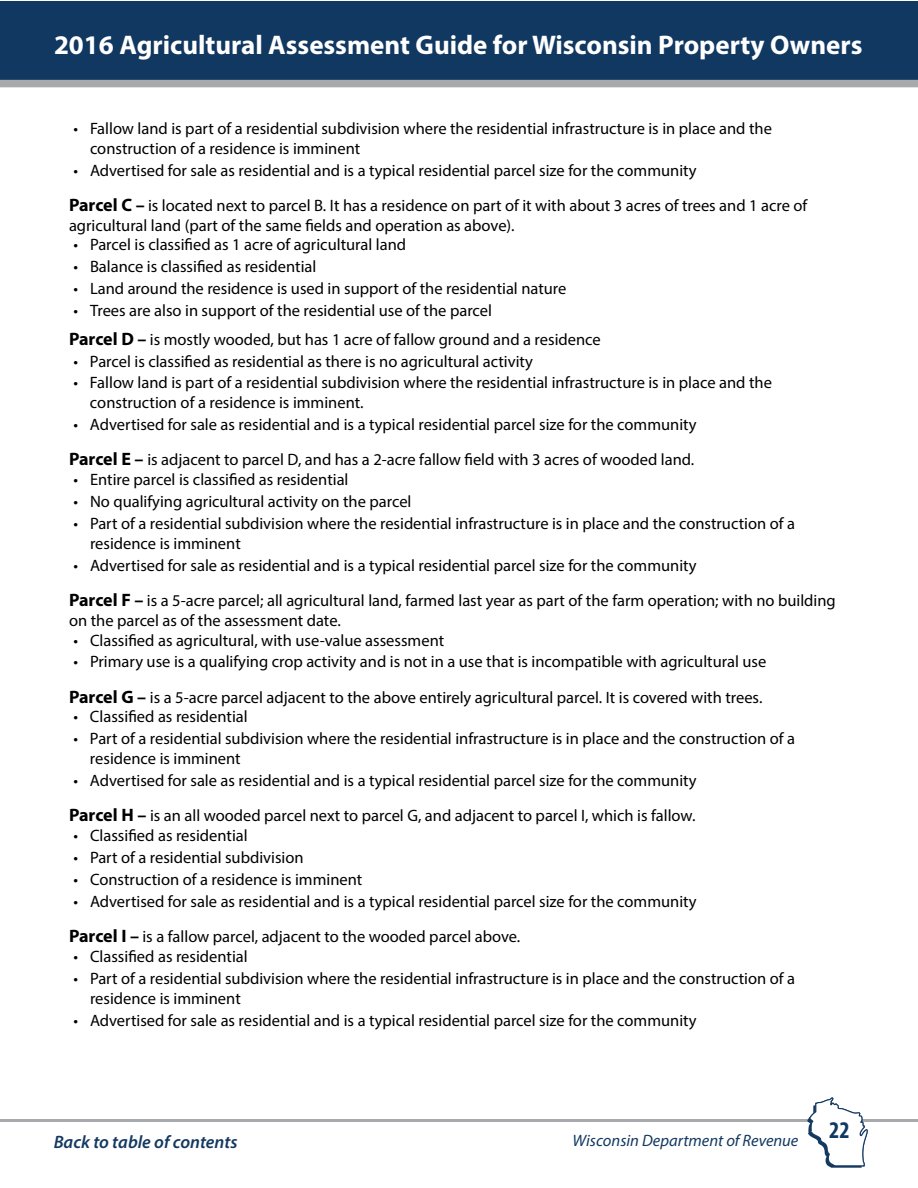
<style>
.page{position:relative;width:918px;height:1188px;background:#fff}
.page>*{position:absolute;margin:0;border:0;box-sizing:border-box;transform-origin:0 0}
.t1{font:700 27px "Myriad Pro";color:#fff}
.t2{font:700 condensed 24px "Myriad Pro";color:#113861}
.t3{font:italic 600 18px "Myriad Pro";color:#143961}
.t4{font:16.5px/35.1px "Myriad Pro";color:#000}
.t5{font:italic 16.5px "Myriad Pro";color:#143961}
.s1{font-weight:700;font-size:18px}
</style>
<div class="page">
<div style="left:1px;top:1px;width:917px;height:86px;background:#113861"></div>
<div style="left:0;top:80px;width:918px;height:7px;background:#a7a9ac"></div>
<hr style="left:0;top:1119px;width:918px;height:3px;background:#a7a9ac">
<svg style="left:807px;top:1097px;width:61px;height:71px"></svg>
<h1 class="t1" style="left:54px;top:27px;width:810px">2016 Agricultural Assessment Guide for Wisconsin Property Owners</h1>
<p class="t4" style="left:90px;top:118px;width:683px;line-height:19.8px;text-indent:-16px">• Fallow land is part of a residential subdivision where the residential infrastructure is in place and the construction of a residence is imminent</p>
<p class="t4" style="left:69px;top:152px;width:740px">• Advertised for sale as residential and is a typical residential parcel size for the community<br><span class="s1">Parcel C –</span> is located next to parcel B. It has a residence on part of it with about 3 acres of trees and 1 acre of</p>
<p class="t4" style="left:69px;top:207px;width:447px">agricultural land (part of the same fields and operation as above).</p>
<p class="t4" style="left:74px;top:227px;width:334px">• Parcel is classified as 1 acre of agricultural land</p>
<p class="t4" style="left:74px;top:249px;width:244px">• Balance is classified as residential</p>
<p class="t4" style="left:74px;top:271px;width:494px">• Land around the residence is used in support of the residential nature</p>
<p class="t4" style="left:69px;top:296px;width:533px;line-height:28.3px">• Trees are also in support of the residential use of the parcel<br><span class="s1">Parcel D –</span> is mostly wooded, but has 1 acre of fallow ground and a residence</p>
<p class="t4" style="left:73px;top:343px;width:461px">• Parcel is classified as residential as there is no agricultural activity</p>
<p class="t4" style="left:90px;top:373px;width:683px;line-height:19.8px;text-indent:-16px">• Fallow land is part of a residential subdivision where the residential infrastructure is in place and the construction of a residence is imminent.</p>
<p class="t4" style="left:69px;top:407px;width:629px">• Advertised for sale as residential and is a typical residential parcel size for the community<br><span class="s1">Parcel E –</span> is adjacent to parcel D, and has a 2-acre fallow field with 3 acres of wooded land.</p>
<p class="t4" style="left:74px;top:462px;width:277px">• Entire parcel is classified as residential</p>
<p class="t4" style="left:74px;top:484px;width:339px">• No qualifying agricultural activity on the parcel</p>
<p class="t4" style="left:90px;top:513px;width:707px;line-height:19.8px;text-indent:-16px">• Part of a residential subdivision where the residential infrastructure is in place and the construction of a residence is imminent</p>
<p class="t4" style="left:69px;top:547px;width:768px">• Advertised for sale as residential and is a typical residential parcel size for the community<br><span class="s1">Parcel F –</span> is a 5-acre parcel; all agricultural land, farmed last year as part of the farm operation; with no building</p>
<p class="t4" style="left:69px;top:602px;width:273px">on the parcel as of the assessment date.</p>
<p class="t4" style="left:74px;top:622px;width:372px">• Classified as agricultural, with use-value assessment</p>
<p class="t4" style="left:69px;top:644px;width:699px">• Primary use is a qualifying crop activity and is not in a use that is incompatible with agricultural use<br><span class="s1">Parcel G –</span> is a 5-acre parcel adjacent to the above entirely agricultural parcel. It is covered with trees.</p>
<p class="t4" style="left:73px;top:699px;width:176px">• Classified as residential</p>
<p class="t4" style="left:90px;top:729px;width:707px;line-height:19.8px;text-indent:-16px">• Part of a residential subdivision where the residential infrastructure is in place and the construction of a residence is imminent</p>
<p class="t4" style="left:69px;top:763px;width:629px">• Advertised for sale as residential and is a typical residential parcel size for the community<br><span class="s1">Parcel H –</span> is an all wooded parcel next to parcel G, and adjacent to parcel I, which is fallow.</p>
<p class="t4" style="left:74px;top:818px;width:176px">• Classified as residential</p>
<p class="t4" style="left:74px;top:840px;width:232px">• Part of a residential subdivision</p>
<p class="t4" style="left:74px;top:862px;width:290px">• Construction of a residence is imminent</p>
<p class="t4" style="left:69px;top:884px;width:629px">• Advertised for sale as residential and is a typical residential parcel size for the community<br><span class="s1">Parcel I –</span> is a fallow parcel, adjacent to the wooded parcel above.</p>
<p class="t4" style="left:74px;top:938px;width:176px">• Classified as residential</p>
<p class="t4" style="left:90px;top:968px;width:707px;line-height:19.8px;text-indent:-16px">• Part of a residential subdivision where the residential infrastructure is in place and the construction of a residence is imminent</p>
<p class="t4" style="left:74px;top:1002px;width:625px">• Advertised for sale as residential and is a typical residential parcel size for the community</p>
<p class="t3" style="left:54px;top:1130px;width:185px">Back to table of contents</p>
<p class="t5" style="left:573px;top:1130px;width:227px">Wisconsin Department of Revenue</p>
<h2 class="t2" style="left:829px;top:1115px;width:22px">22</h2>
</div>
